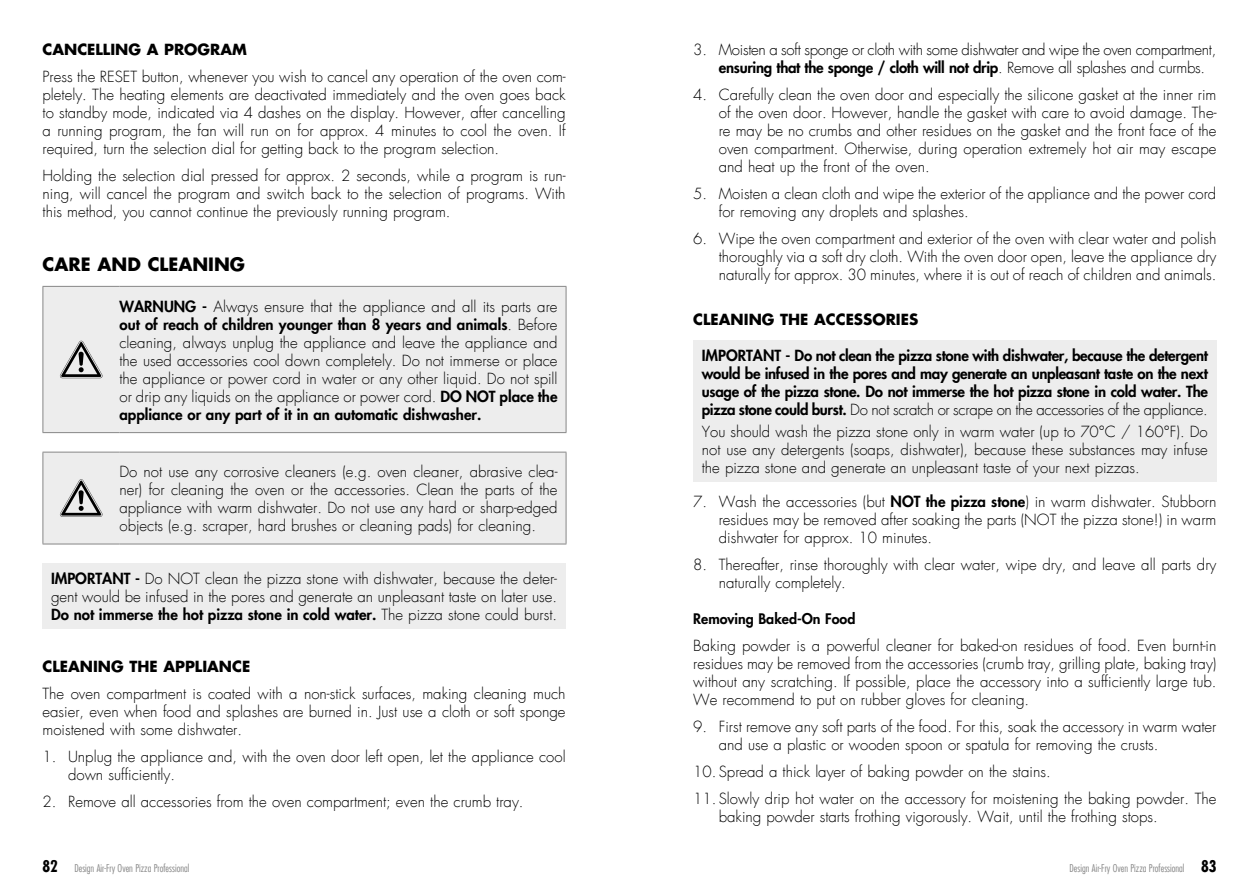
<style>
.page{position:relative;width:1259px;height:893px;background:#fff}
.page>*{position:absolute;margin:0;border:0;box-sizing:border-box;transform-origin:0 0}
.t1{font:700 18px "Futura LT";color:#000}
.t2{font:300 15px/18px "Futura LT";color:#000;text-align:justify}
.t3{font:800 15px/18px "Futura LT";letter-spacing:-.02em;color:#000;text-align:justify}
.t4{font:300 15px/18px "Futura LT";letter-spacing:-.02em;color:#000}
.t5{font:700 15px "Futura LT";color:#000}
.t6{font:800 14.25px "Futura LT";color:#000}
.t7{font:300 condensed 10.5px "Futura LT";color:#878787}
.s1{font-weight:800}
.s2{font-weight:300}
.s3{font-weight:700;font-size:15.75px;color:#000}
</style>
<div class="page">
<div style="left:44px;top:287px;width:522px;height:145px;background:#ededed"></div>
<hr style="left:43px;top:286px;width:76px;height:1px;background:#878787">
<hr style="left:43px;top:287px;width:1px;height:145px;background:#878787">
<hr style="left:119px;top:286px;width:447px;height:1px;background:#878787">
<hr style="left:566px;top:287px;width:1px;height:145px;background:#878787">
<hr style="left:43px;top:432px;width:76px;height:1px;background:#878787">
<hr style="left:119px;top:432px;width:447px;height:1px;background:#878787">
<svg style="left:60px;top:341px;width:42px;height:37px;background:#aeaeae"></svg>
<div style="left:44px;top:453px;width:522px;height:91px;background:#ededed"></div>
<hr style="left:43px;top:452px;width:76px;height:1px;background:#878787">
<hr style="left:43px;top:452px;width:1px;height:92px;background:#878787">
<hr style="left:119px;top:452px;width:447px;height:1px;background:#878787">
<hr style="left:566px;top:452px;width:1px;height:92px;background:#878787">
<hr style="left:43px;top:544px;width:76px;height:1px;background:#878787">
<hr style="left:119px;top:544px;width:447px;height:1px;background:#878787">
<svg style="left:60px;top:479px;width:42px;height:38px;background:#afafaf"></svg>
<div style="left:43px;top:563px;width:523px;height:66px;background:#ededed"></div>
<div style="left:693px;top:340px;width:523px;height:142px;background:#ededed"></div>
<p class="t5" style="left:43px;top:39px;width:206px">CANCELLING A PROGRAM</p>
<p class="t2" style="left:43px;top:68px;width:525px">Press the RESET button, whenever you wish to cancel any operation of the oven com&shy;pletely. The heating elements are deactivated immediately and the oven goes back to standby mode, indicated via 4 dashes on the display. However, after cancelling a running program, the fan will run on for approx. 4 minutes to cool the oven. If required, turn the selection dial for getting back to the program selection.</p>
<p class="t2" style="left:43px;top:167px;width:525px">Holding the selection dial pressed for approx. 2 seconds, while a program is run&shy;ning, will cancel the program and switch back to the selection of programs. With this method, you cannot continue the previously running program.</p>
<p class="t1" style="left:43px;top:252px;width:204px">CARE AND CLEANING</p>
<p class="t2" style="left:119px;top:298px;width:439px"><span class="s1">WARNUNG -</span> Always ensure that the appliance and all its parts are <span class="s1">out of reach of children younger than 8 years and animals</span>. Before cleaning, always unplug the appliance and leave the appliance and the used accessories cool down completely. Do not immerse or place the appliance or power cord in water or any other liquid. Do not spill or drip any liquids on the appliance or power cord. <span class="s1">DO NOT place the appliance or any part of it in an automatic dishwasher.</span></p>
<p class="t2" style="left:119px;top:463px;width:439px">Do not use any corrosive cleaners (e.g. oven cleaner, abrasive clea&shy;ner) for cleaning the oven or the accessories. Clean the parts of the appliance with warm dishwater. Do not use any hard or sharp-edged objects (e.g. scraper, hard brushes or cleaning pads) for cleaning.</p>
<p class="t2" style="left:51px;top:570px;width:508px"><span class="s1">IMPORTANT -</span> Do NOT clean the pizza stone with dishwater, because the deter&shy;gent would be infused in the pores and generate an unpleasant taste on later use.<br><span class="s1">Do not immerse the hot pizza stone in cold water.</span> The pizza stone could burst.</p>
<p class="t5" style="left:43px;top:656px;width:209px">CLEANING THE APPLIANCE</p>
<p class="t2" style="left:43px;top:685px;width:524px">The oven compartment is coated with a non-stick surfaces, making cleaning much easier, even when food and splashes are burned in. Just use a cloth or soft sponge moistened with some dishwater.</p>
<p class="t2" style="left:68px;top:748px;width:499px;text-indent:-26px">1. Unplug the appliance and, with the oven door left open, let the appliance cool down sufficiently.</p>
<p class="t2" style="left:43px;top:793px;width:482px">2. Remove all accessories from the oven compartment; even the crumb tray.</p>
<p class="t4" style="left:719px;top:41px;width:499px;text-indent:-26px">3. Moisten a soft sponge or cloth with some dishwater and wipe the oven compartment, <span class="s1">ensuring that the sponge / cloth will not drip</span>. Remove all splashes and curmbs.</p>
<p class="t2" style="left:719px;top:86px;width:499px;text-indent:-26px">4. Carefully clean the oven door and especially the silicone gasket at the inner rim of the oven door. However, handle the gasket with care to avoid damage. The&shy;re may be no crumbs and other residues on the gasket and the front face of the oven compartment. Otherwise, during operation extremely hot air may escape and heat up the front of the oven.</p>
<p class="t2" style="left:719px;top:185px;width:499px;text-indent:-26px">5. Moisten a clean cloth and wipe the exterior of the appliance and the power cord for removing any droplets and splashes.</p>
<p class="t2" style="left:719px;top:230px;width:499px;text-indent:-26px">6. Wipe the oven compartment and exterior of the oven with clear water and polish thoroughly via a soft dry cloth. With the oven door open, leave the appliance dry naturally for approx. 30 minutes, where it is out of reach of children and animals.</p>
<p class="t5" style="left:693px;top:309px;width:226px">CLEANING THE ACCESSORIES</p>
<p class="t3" style="left:702px;top:346px;width:508px">IMPORTANT - Do not clean the pizza stone with dishwater, because the detergent would be infused in the pores and may generate an unpleasant taste on the next usage of the pizza stone. Do not immerse the hot pizza stone in cold water. The pizza stone could burst. <span class="s2">Do not scratch or scrape on the accessories of the appliance.</span></p>
<p class="t2" style="left:702px;top:423px;width:507px">You should wash the pizza stone only in warm water (up to 70°C / 160°F). Do not use any detergents (soaps, dishwater), because these substances may infuse the pizza stone and generate an unpleasant taste of your next pizzas.</p>
<p class="t2" style="left:719px;top:493px;width:499px;text-indent:-26px">7. Wash the accessories (but <span class="s1">NOT the pizza stone</span>) in warm dishwater. Stubborn residues may be removed after soaking the parts (NOT the pizza stone!) in warm dishwater for approx. 10 minutes.</p>
<p class="t2" style="left:719px;top:556px;width:499px;text-indent:-26px">8. Thereafter, rinse thoroughly with clear water, wipe dry, and leave all parts dry naturally completely.</p>
<p class="t6" style="left:693px;top:609px;width:164px">Removing Baked-On Food</p>
<p class="t2" style="left:693px;top:637px;width:525px">Baking powder is a powerful cleaner for baked-on residues of food. Even burnt-in residues may be removed from the accessories (crumb tray, grilling plate, baking tray) without any scratching. If possible, place the accessory into a sufficiently large tub.<br>We recommend to put on rubber gloves for cleaning.</p>
<p class="t2" style="left:719px;top:718px;width:499px;text-indent:-26px">9. First remove any soft parts of the food. For this, soak the accessory in warm water and use a plastic or wooden spoon or spatula for removing the crusts.</p>
<p class="t2" style="left:693px;top:763px;width:359px">10. Spread a thick layer of baking powder on the stains.</p>
<p class="t2" style="left:719px;top:790px;width:499px;text-indent:-26px">11. Slowly drip hot water on the accessory for moistening the baking powder. The baking powder starts frothing vigorously. Wait, until the frothing stops.</p>
<p class="t7" style="left:43px;top:862px;width:148px"><span class="s3">82</span> Design Air-Fry Oven Pizza Professional</p>
<p class="t7" style="left:1069px;top:862px;width:148px">Design Air-Fry Oven Pizza Professional <span class="s3">83</span></p>
</div>
